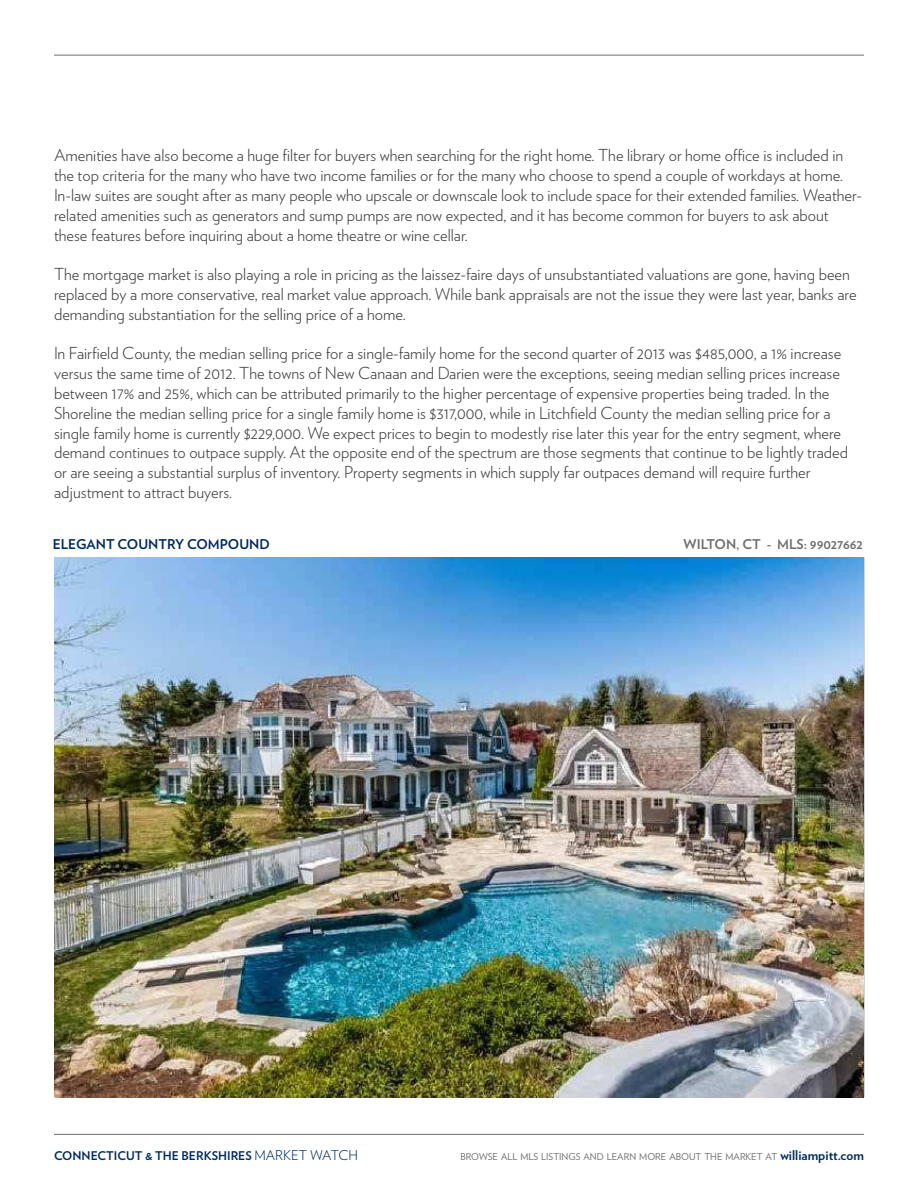
<style>
.page{position:relative;width:918px;height:1188px;background:#fff}
.page>*{position:absolute;margin:0;border:0;box-sizing:border-box;transform-origin:0 0}
.t1{font:300 16.5px/19.8px "Verlag";color:#414042}
.t2{font:700 13.5px "Verlag";color:#002b5c}
.t3{font:700 13.5px "Verlag";color:#6d6e71}
.t4{font:700 12px "Verlag";color:#002b5c}
.t5{font:9.45px "Verlag";color:#6d6e71}
.s1{font-weight:300;font-size:13.5px}
.s2{font-weight:700;font-size:13.5px;color:#002b5c}
</style>
<div class="page">
<hr style="left:54px;top:1134px;width:810px;height:1px;background:#6d6e71">
<hr style="left:54px;top:55px;width:810px;height:1px;background:#6d6e71">
<img style="left:54px;top:557px;width:810px;height:540px">
<p class="t1" style="left:54px;top:147px;width:810px">Amenities have also become a huge filter for buyers when searching for the right home. The library or home office is included in the top criteria for the many who have two income families or for the many who choose to spend a couple of workdays at home.<br>In-law suites are sought after as many people who upscale or downscale look to include space for their extended families. Weather&shy;related amenities such as generators and sump pumps are now expected, and it has become common for buyers to ask about these features before inquiring about a home theatre or wine cellar.</p>
<p class="t1" style="left:54px;top:266px;width:804px">The mortgage market is also playing a role in pricing as the laissez-faire days of unsubstantiated valuations are gone, having been replaced by a more conservative, real market value approach. While bank appraisals are not the issue they were last year, banks are demanding substantiation for the selling price of a home.</p>
<p class="t1" style="left:54px;top:345px;width:796px">In Fairfield County, the median selling price for a single-family home for the second quarter of 2013 was $485,000, a 1% increase versus the same time of 2012. The towns of New Canaan and Darien were the exceptions, seeing median selling prices increase between 17% and 25%, which can be attributed primarily to the higher percentage of expensive properties being traded. In the Shoreline the median selling price for a single family home is $317,000, while in Litchfield County the median selling price for a single family home is currently $229,000. We expect prices to begin to modestly rise later this year for the entry segment, where demand continues to outpace supply. At the opposite end of the spectrum are those segments that continue to be lightly traded or are seeing a substantial surplus of inventory. Property segments in which supply far outpaces demand will require further adjustment to attract buyers.</p>
<p class="t2" style="left:53px;top:539px;width:219px">ELEGANT COUNTRY COMPOUND</p>
<p class="t3" style="left:684px;top:539px;width:181px">WILTON, CT - MLS: 99027662</p>
<p class="t4" style="left:54px;top:1151px;width:306px">CONNECTICUT &amp; THE BERKSHIRES <span class="s1">MARKET WATCH</span></p>
<p class="t5" style="left:461px;top:1153px;width:405px">BROWSE ALL MLS LISTINGS AND LEARN MORE ABOUT THE MARKET AT <span class="s2">williampitt.com</span></p>
</div>
